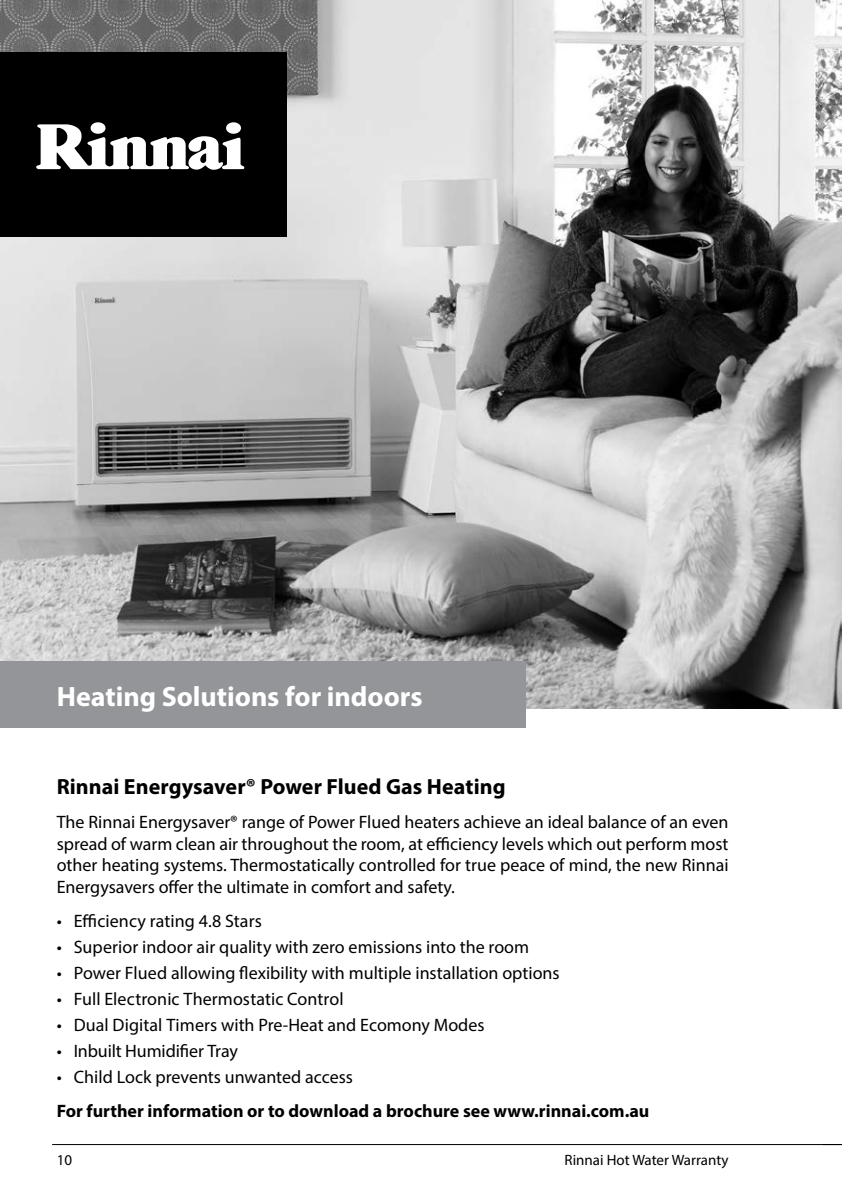
<style>
.page{position:relative;width:842px;height:1191px;background:#fff}
.page>*{position:absolute;margin:0;border:0;box-sizing:border-box;transform-origin:0 0}
.t1{font:700 28px "Myriad Pro";color:#fff}
.t2{font:700 22px "Myriad Pro";color:#000}
.t3{font:18px/21.6px "Myriad Pro";color:#000;text-align:justify}
.t4{font:700 18px "Myriad Pro";color:#000}
.t5{font:15px "Myriad Pro";color:#000}
</style>
<div class="page">
<img style="left:0;top:0;width:842px;height:708px">
<div style="left:0;top:52px;width:286px;height:184px;background:#000"></div>
<svg style="left:226px;top:122px;width:13px;height:12px"></svg>
<div style="left:0;top:661px;width:526px;height:67px;background:#939598"></div>
<hr style="left:52px;top:1144px;width:790px;height:1px;background:#000">
<h1 class="t1" style="left:57px;top:678px;width:367px">Heating Solutions for indoors</h1>
<p class="t2" style="left:57px;top:772px;width:450px">Rinnai Energysaver® Power Flued Gas Heating</p>
<p class="t3" style="left:57px;top:811px;width:673px">The Rinnai Energysaver® range of Power Flued heaters achieve an ideal balance of an even spread of warm clean air throughout the room, at efficiency levels which out perform most other heating systems. Thermostatically controlled for true peace of mind, the new Rinnai Energysavers offer the ultimate in comfort and safety.</p>
<p class="t3" style="left:57px;top:910px;width:207px">• Efficiency rating 4.8 Stars</p>
<p class="t3" style="left:57px;top:936px;width:474px">• Superior indoor air quality with zero emissions into the room</p>
<p class="t3" style="left:57px;top:962px;width:504px">• Power Flued allowing flexibility with multiple installation options</p>
<p class="t3" style="left:57px;top:987px;width:288px">• Full Electronic Thermostatic Control</p>
<p class="t3" style="left:57px;top:1013px;width:429px">• Dual Digital Timers with Pre-Heat and Ecomony Modes</p>
<p class="t3" style="left:57px;top:1039px;width:183px">• Inbuilt Humidifier Tray</p>
<p class="t3" style="left:57px;top:1065px;width:298px">• Child Lock prevents unwanted access</p>
<p class="t4" style="left:57px;top:1099px;width:594px">For further information or to download a brochure see www.rinnai.com.au</p>
<p class="t5" style="left:57px;top:1150px;width:17px">10</p>
<p class="t5" style="left:564px;top:1150px;width:166px">Rinnai Hot Water Warranty</p>
</div>
